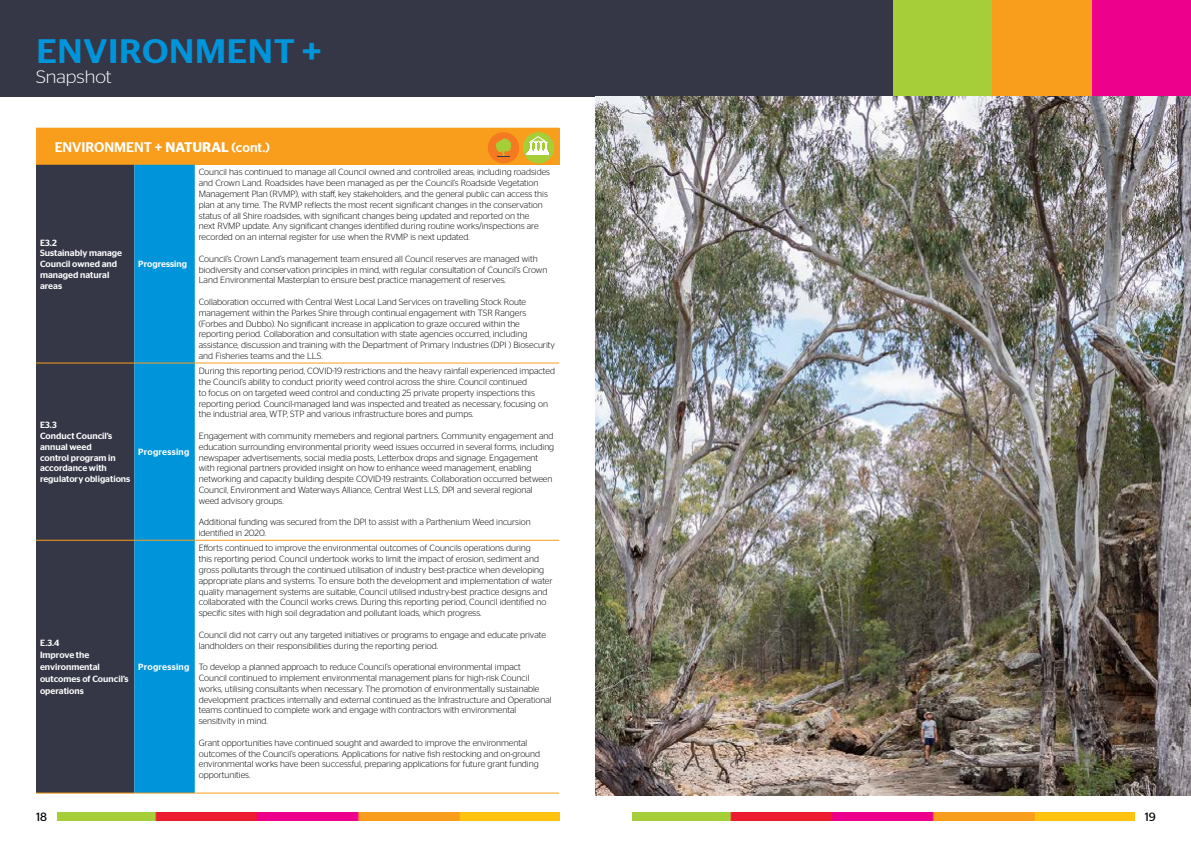
<style>
.page{position:relative;width:1191px;height:842px;background:#fff}
.page>*{position:absolute;margin:0;border:0;box-sizing:border-box;transform-origin:0 0}
.t1{font:500 34px "Stag Sans";letter-spacing:.02em;color:#0095da;scale:1.07 1}
.t2{font:300 18px "Stag Sans";color:#fff;scale:1.07 1}
.t3{font:500 14px "Stag Sans";color:#fff}
.t4{font:12px "Stag Sans";color:#000}
.t5{font:300 9px/10.8px "Stag Sans";color:#000}
.t6{font:500 9px/10.8px "Stag Sans";color:#fff}
.t7{font:500 9px "Stag Sans";letter-spacing:.025em;color:#fff}
.s1{font-weight:600}
.s2{font-size:13px}
</style>
<div class="page">
<div style="left:0;top:0;width:1191px;height:97px;background:#353746"></div>
<img style="left:58px;top:813px;width:501px;height:8px">
<img style="left:632px;top:813px;width:502px;height:8px">
<div style="left:1091px;top:0;width:100px;height:97px;background:#ec008c"></div>
<div style="left:893px;top:0;width:99px;height:97px;background:#a6ce39"></div>
<div style="left:992px;top:0;width:100px;height:97px;background:#f99d1c"></div>
<div style="left:36px;top:128px;width:523px;height:36px;background:#f99d1c"></div>
<div style="left:36px;top:165px;width:98px;height:628px;background:#353746"></div>
<div style="left:134px;top:165px;width:61px;height:628px;background:#0095da"></div>
<hr style="left:36px;top:164px;width:98px;height:1px;background:#f99d1c">
<hr style="left:134px;top:164px;width:61px;height:1px;background:#f99d1c">
<hr style="left:195px;top:164px;width:364px;height:1px;background:#f99d1c">
<hr style="left:36px;top:363px;width:98px;height:1px;background:#f99d1c">
<hr style="left:134px;top:363px;width:61px;height:1px;background:#f99d1c">
<hr style="left:195px;top:363px;width:364px;height:1px;background:#f99d1c">
<hr style="left:36px;top:540px;width:98px;height:1px;background:#f99d1c">
<hr style="left:134px;top:540px;width:61px;height:1px;background:#f99d1c">
<hr style="left:195px;top:540px;width:364px;height:1px;background:#f99d1c">
<hr style="left:36px;top:793px;width:98px;height:1px;background:#f99d1c">
<hr style="left:134px;top:793px;width:61px;height:1px;background:#f99d1c">
<hr style="left:195px;top:793px;width:364px;height:1px;background:#f99d1c">
<div style="left:488px;top:132px;width:31px;height:31px;background:#f47920;border-radius:50%"></div>
<svg style="left:495px;top:138px;width:24px;height:25px"></svg>
<div style="left:523px;top:132px;width:31px;height:31px;background:#a6ce39;border-radius:50%"></div>
<svg style="left:526px;top:136px;width:23px;height:18px"></svg>
<img style="left:595px;top:97px;width:596px;height:698px">
<h1 class="t1" style="left:36px;top:32px;width:268px">ENVIRONMENT +</h1>
<h2 class="t2" style="left:36px;top:66px;width:72px">Snapshot</h2>
<h3 class="t3" style="left:55px;top:139px;width:216px">ENVIRONMENT + <span class="s1">NATURAL</span> <span class="s2">(cont.)</span></h3>
<p class="t6" style="left:40px;top:237px;width:84px">E3.2<br>Sustainably manage<br>Council owned and managed natural areas</p>
<p class="t6" style="left:138px;top:259px;width:50px">Progressing</p>
<p class="t6" style="left:40px;top:420px;width:92px">E3.3<br>Conduct Council’s annual weed<br>control program in accordance with regulatory obligations</p>
<p class="t7" style="left:138px;top:447px;width:53px">Progressing</p>
<p class="t6" style="left:40px;top:637px;width:90px;line-height:12px">E.3.4<br>Improve the environmental outcomes of Council’s operations</p>
<p class="t7" style="left:138px;top:662px;width:53px">Progressing</p>
<p class="t5" style="left:199px;top:167px;width:353px">Council has continued to manage all Council owned and controlled areas, including roadsides and Crown Land. Roadsides have been managed as per the Council’s Roadside Vegetation Management Plan (RVMP), with staff, key stakeholders, and the general public can access this plan at any time. The RVMP reflects the most recent significant changes in the conservation status of all Shire roadsides, with significant changes being updated and reported on the<br>next RVMP update. Any significant changes identified during routine works/inspections are recorded on an internal register for use when the RVMP is next updated.</p>
<p class="t5" style="left:199px;top:253px;width:350px">Council’s Crown Land’s management team ensured all Council reserves are managed with biodiversity and conservation principles in mind, with regular consultation of Council’s Crown<br>Land Environmental Masterplan to ensure best practice management of reserves.</p>
<p class="t5" style="left:199px;top:296px;width:358px">Collaboration occurred with Central West Local Land Services on travelling Stock Route management within the Parkes Shire through continual engagement with TSR Rangers (Forbes and Dubbo). No significant increase in application to graze occured within the reporting period. Collaboration and consultation with state agencies occurred, including assistance, discussion and training with the Department of Primary Industries (DPI ) Biosecurity and Fisheries teams and the LLS.</p>
<p class="t5" style="left:199px;top:366px;width:358px">During this reporting period, COVID-19 restrictions and the heavy rainfall experienced impacted the Council’s ability to conduct priority weed control across the shire. Council continued<br>to focus on on targeted weed control and conducting 25 private property inspections this reporting period. Council-managed land was inspected and treated as necessary, focusing on the industrial area, WTP, STP and various infrastructure bores and pumps.</p>
<p class="t5" style="left:199px;top:430px;width:357px">Engagement with community memebers and regional partners. Community engagement and education surrounding environmental priority weed issues occurred in several forms, including newspaper advertisements, social media posts, Letterbox drops and signage. Engagement with regional partners provided insight on how to enhance weed management, enabling networking and capacity building despite COVID-19 restraints. Collaboration occurred between Council, Environment and Waterways Alliance, Central West LLS, DPI and several regional weed advisory groups.</p>
<p class="t5" style="left:199px;top:517px;width:333px">Additional funding was secured from the DPI to assist with a Parthenium Weed incursion identified in 2020.</p>
<p class="t5" style="left:199px;top:543px;width:355px">Efforts continued to improve the environmental outcomes of Councils operations during<br>this reporting period. Council undertook works to limit the impact of erosion, sediment and gross pollutants through the continued utilisation of industry best-practice when developing appropriate plans and systems. To ensure both the development and implementation of water quality management systems are suitable, Council utilised industry-best practice designs and collaborated with the Council works crews. During this reporting period, Council identified no specific sites with high soil degradation and pollutant loads, which progress.</p>
<p class="t5" style="left:199px;top:629px;width:349px">Council did not carry out any targeted initiatives or programs to engage and educate private landholders on their responsibilities during the reporting period.</p>
<p class="t5" style="left:199px;top:662px;width:354px">To develop a planned approach to reduce Council’s operational environmental impact<br>Council continued to implement environmental management plans for high-risk Council works, utilising consultants when necessary. The promotion of environmentally sustainable development practices internally and external continued as the Infrastructure and Operational teams continued to complete work and engage with contractors with environmental sensitivity in mind.</p>
<p class="t5" style="left:199px;top:737px;width:343px">Grant opportunities have continued sought and awarded to improve the environmental outcomes of the Council’s operations. Applications for native fish restocking and on-ground environmental works have been successful, preparing applications for future grant funding opportunities.</p>
<h3 class="t4" style="left:36px;top:810px;width:13px">18</h3>
<h3 class="t4" style="left:1144px;top:810px;width:13px">19</h3>
</div>
